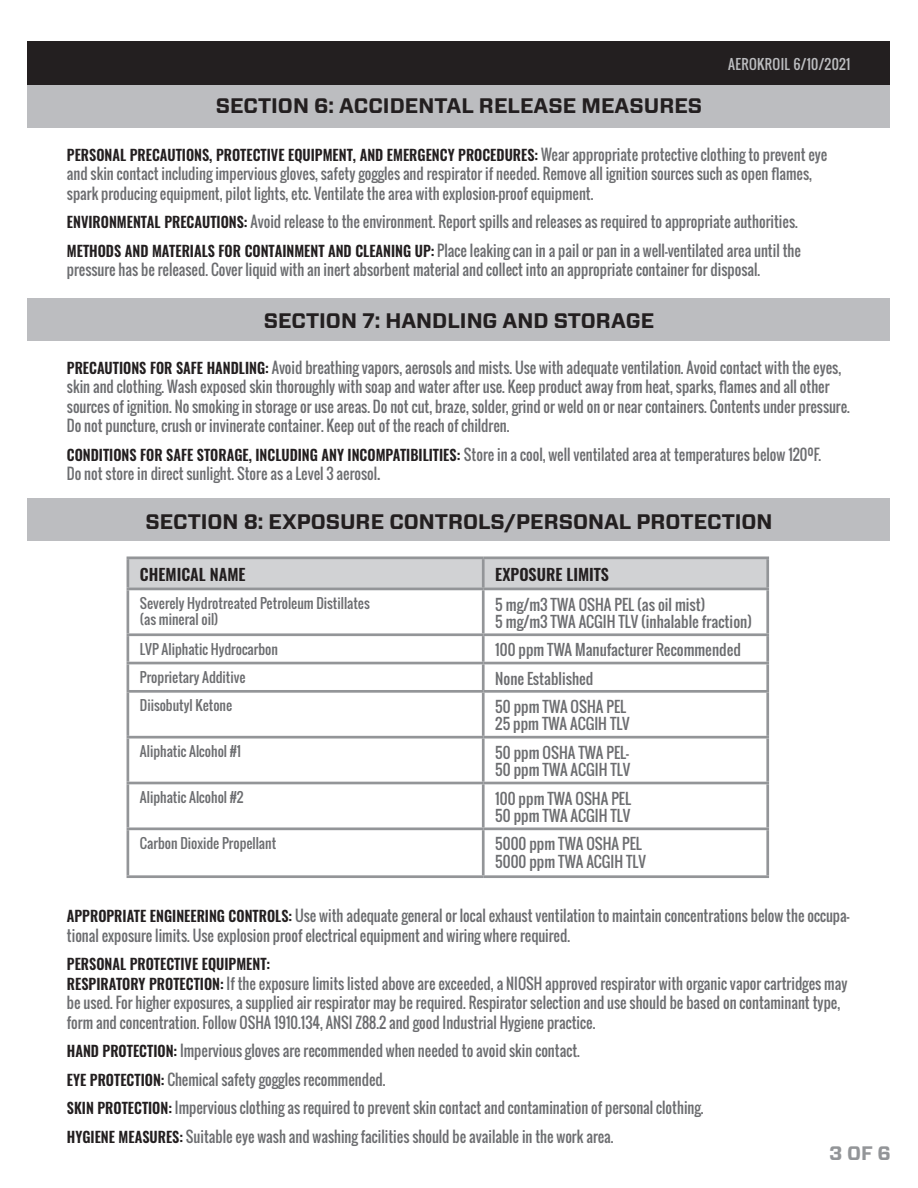
<style>
.page{position:relative;width:918px;height:1188px;background:#fff}
.page>*{position:absolute;margin:0;border:0;box-sizing:border-box;transform-origin:0 0}
.t1{font:700 21px "Vitesse Sans";color:#231f20}
.t2{font:700 19.5px "Vitesse Sans";color:#939598}
.Default{font:600 16.05px "Oswald";color:#231f20}
.t3{font:15px/19.5px "Oswald";color:#6c6d70;scale:.95 1}
.t4{font:600 15px "Oswald";color:#231f20;scale:.95 1}
.Default-2{font:14.7px "Oswald";color:#6c6d70}
.Default-3{font:13.5px "Oswald";color:#6c6d70}
.t5{font:13.5px "Oswald";letter-spacing:.025em;color:#bcbdc0}
.s1{font-weight:600;color:#231f20}
.s2{font-weight:600}
</style>
<div class="page">
<div style="left:28px;top:41px;width:862px;height:44px;background:#231f20"></div>
<div style="left:28px;top:85px;width:862px;height:42px;background:#bcbdc0"></div>
<div style="left:28px;top:298px;width:862px;height:43px;background:#bcbdc0"></div>
<div style="left:28px;top:498px;width:862px;height:42px;background:#bcbdc0"></div>
<svg style="left:129px;top:559px;width:637px;height:29px;background:#cfd0d2"></svg>
<hr style="left:127px;top:590px;width:2px;height:43px;background:#939598">
<hr style="left:482px;top:590px;width:3px;height:43px;background:#939598">
<hr style="left:766px;top:590px;width:3px;height:43px;background:#939598">
<hr style="left:127px;top:633px;width:356px;height:3px;background:#939598">
<hr style="left:127px;top:636px;width:2px;height:26px;background:#939598">
<hr style="left:483px;top:633px;width:286px;height:3px;background:#939598">
<hr style="left:482px;top:636px;width:3px;height:26px;background:#939598">
<hr style="left:766px;top:636px;width:3px;height:26px;background:#939598">
<hr style="left:127px;top:662px;width:356px;height:2px;background:#939598">
<hr style="left:127px;top:664px;width:2px;height:26px;background:#939598">
<hr style="left:483px;top:662px;width:286px;height:2px;background:#939598">
<hr style="left:482px;top:664px;width:3px;height:26px;background:#939598">
<hr style="left:766px;top:664px;width:3px;height:26px;background:#939598">
<hr style="left:127px;top:690px;width:356px;height:3px;background:#939598">
<hr style="left:127px;top:693px;width:2px;height:43px;background:#939598">
<hr style="left:483px;top:690px;width:286px;height:3px;background:#939598">
<hr style="left:482px;top:693px;width:3px;height:43px;background:#939598">
<hr style="left:766px;top:693px;width:3px;height:43px;background:#939598">
<hr style="left:127px;top:736px;width:356px;height:3px;background:#939598">
<hr style="left:127px;top:739px;width:2px;height:43px;background:#939598">
<hr style="left:483px;top:736px;width:286px;height:3px;background:#939598">
<hr style="left:482px;top:739px;width:3px;height:43px;background:#939598">
<hr style="left:766px;top:739px;width:3px;height:43px;background:#939598">
<hr style="left:127px;top:782px;width:356px;height:2px;background:#939598">
<hr style="left:127px;top:784px;width:2px;height:43px;background:#939598">
<hr style="left:483px;top:782px;width:286px;height:2px;background:#939598">
<hr style="left:482px;top:784px;width:3px;height:43px;background:#939598">
<hr style="left:766px;top:784px;width:3px;height:43px;background:#939598">
<hr style="left:127px;top:827px;width:356px;height:3px;background:#939598">
<hr style="left:127px;top:830px;width:2px;height:45px;background:#939598">
<hr style="left:483px;top:827px;width:286px;height:3px;background:#939598">
<hr style="left:482px;top:830px;width:3px;height:45px;background:#939598">
<hr style="left:766px;top:830px;width:3px;height:45px;background:#939598">
<hr style="left:127px;top:875px;width:356px;height:3px;background:#939598">
<hr style="left:483px;top:875px;width:286px;height:3px;background:#939598">
<hr style="left:127px;top:556px;width:356px;height:3px;background:#939598">
<hr style="left:127px;top:559px;width:2px;height:29px;background:#939598">
<hr style="left:483px;top:556px;width:286px;height:3px;background:#939598">
<hr style="left:482px;top:559px;width:3px;height:29px;background:#939598">
<hr style="left:766px;top:559px;width:3px;height:29px;background:#939598">
<hr style="left:127px;top:588px;width:356px;height:2px;background:#939598">
<hr style="left:483px;top:588px;width:286px;height:2px;background:#939598">
<p class="t1" style="left:216px;top:92px;width:488px">SECTION 6: ACCIDENTAL RELEASE MEASURES</p>
<p class="t5" style="left:728px;top:54px;width:124px">AEROKROIL 6/10/2021</p>
<p class="t3" style="left:67px;top:144px;width:802px"><span class="s1">PERSONAL PRECAUTIONS, PROTECTIVE EQUIPMENT, AND EMERGENCY PROCEDURES:</span> Wear appropriate protective clothing to prevent eye and skin contact including impervious gloves, safety goggles and respirator if needed. Remove all ignition sources such as open flames, spark producing equipment, pilot lights, etc. Ventilate the area with explosion-proof equipment.</p>
<p class="t3" style="left:67px;top:212px;width:771px"><span class="s1">ENVIRONMENTAL PRECAUTIONS:</span> Avoid release to the environment. Report spills and releases as required to appropriate authorities.</p>
<p class="t3" style="left:67px;top:240px;width:774px"><span class="s1">METHODS AND MATERIALS FOR CONTAINMENT AND CLEANING UP:</span> Place leaking can in a pail or pan in a well-ventilated area until the pressure has be released. Cover liquid with an inert absorbent material and collect into an appropriate container for disposal.</p>
<p class="t1" style="left:264px;top:306px;width:392px">SECTION 7: HANDLING AND STORAGE</p>
<p class="t3" style="left:67px;top:358px;width:826px"><span class="s1">PRECAUTIONS FOR SAFE HANDLING:</span> Avoid breathing vapors, aerosols and mists. Use with adequate ventilation. Avoid contact with the eyes, skin and clothing. Wash exposed skin thoroughly with soap and water after use. Keep product away from heat, sparks, flames and all other sources of ignition. No smoking in storage or use areas. Do not cut, braze, solder, grind or weld on or near containers. Contents under pressure.<br>Do not puncture, crush or invinerate container. Keep out of the reach of children.</p>
<p class="t3" style="left:67px;top:445px;width:796px"><span class="s1">CONDITIONS FOR SAFE STORAGE, INCLUDING ANY INCOMPATIBILITIES:</span> Store in a cool, well ventilated area at temperatures below 120ºF.<br>Do not store in direct sunlight. Store as a Level 3 aerosol<span class="s2">.</span></p>
<p class="t1" style="left:145px;top:508px;width:629px">SECTION 8: EXPOSURE CONTROLS/PERSONAL PROTECTION</p>
<p class="Default" style="left:140px;top:563px;width:107px">CHEMICAL NAME</p>
<p class="Default" style="left:495px;top:563px;width:115px">EXPOSURE LIMITS</p>
<p class="Default-3" style="left:140px;top:593px;width:231px">Severely Hydrotreated Petroleum Distillates</p>
<p class="Default-3" style="left:140px;top:609px;width:80px">(as mineral oil)</p>
<p class="Default-2" style="left:495px;top:593px;width:212px">5 mg/m3 TWA OSHA PEL (as oil mist)</p>
<p class="Default-2" style="left:495px;top:611px;width:258px">5 mg/m3 TWA ACGIH TLV (inhalable fraction)</p>
<p class="Default-3" style="left:140px;top:639px;width:140px">LVP Aliphatic Hydrocarbon</p>
<p class="Default-2" style="left:495px;top:639px;width:247px">100 ppm TWA Manufacturer Recommended</p>
<p class="Default-3" style="left:140px;top:667px;width:107px">Proprietary Additive</p>
<p class="Default-2" style="left:495px;top:667px;width:100px">None Established</p>
<p class="Default-3" style="left:140px;top:695px;width:94px">Diisobutyl Ketone</p>
<p class="Default-2" style="left:495px;top:696px;width:132px">50 ppm TWA OSHA PEL</p>
<p class="Default-2" style="left:495px;top:713px;width:136px">25 ppm TWA ACGIH TLV</p>
<p class="Default-3" style="left:140px;top:741px;width:103px">Aliphatic Alcohol #1</p>
<p class="Default-2" style="left:495px;top:741px;width:135px">50 ppm OSHA TWA PEL-</p>
<p class="Default-2" style="left:495px;top:759px;width:136px">50 ppm TWA ACGIH TLV</p>
<p class="Default-3" style="left:140px;top:787px;width:105px">Aliphatic Alcohol #2</p>
<p class="Default-2" style="left:495px;top:787px;width:137px">100 ppm TWA OSHA PEL</p>
<p class="Default-2" style="left:495px;top:805px;width:136px">50 ppm TWA ACGIH TLV</p>
<p class="Default-3" style="left:140px;top:833px;width:138px">Carbon Dioxide Propellant</p>
<p class="Default-2" style="left:495px;top:833px;width:148px">5000 ppm TWA OSHA PEL</p>
<p class="Default-2" style="left:495px;top:851px;width:152px">5000 ppm TWA ACGIH TLV</p>
<p class="t3" style="left:67px;top:906px;width:825px"><span class="s1">APPROPRIATE ENGINEERING CONTROLS:</span> Use with adequate general or local exhaust ventilation to maintain concentrations below the occupa&shy;tional exposure limits. Use explosion proof electrical equipment and wiring where required.</p>
<p class="t4" style="left:67px;top:954px;width:216px">PERSONAL PROTECTIVE EQUIPMENT:</p>
<p class="t3" style="left:67px;top:974px;width:823px"><span class="s1">RESPIRATORY PROTECTION:</span> If the exposure limits listed above are exceeded, a NIOSH approved respirator with organic vapor cartridges may be used. For higher exposures, a supplied air respirator may be required. Respirator selection and use should be based on contaminant type, form and concentration. Follow OSHA 1910.134, ANSI Z88.2 and good Industrial Hygiene practice.</p>
<p class="t3" style="left:67px;top:1041px;width:542px"><span class="s1">HAND PROTECTION:</span> Impervious gloves are recommended when needed to avoid skin contact.</p>
<p class="t3" style="left:67px;top:1070px;width:337px"><span class="s1">EYE PROTECTION:</span> Chemical safety goggles recommended.</p>
<p class="t3" style="left:67px;top:1098px;width:672px"><span class="s1">SKIN PROTECTION:</span> Impervious clothing as required to prevent skin contact and contamination of personal clothing.</p>
<p class="t3" style="left:67px;top:1127px;width:577px"><span class="s1">HYGIENE MEASURES:</span> Suitable eye wash and washing facilities should be available in the work area.</p>
<p class="t2" style="left:829px;top:1140px;width:63px">3 OF 6</p>
</div>
